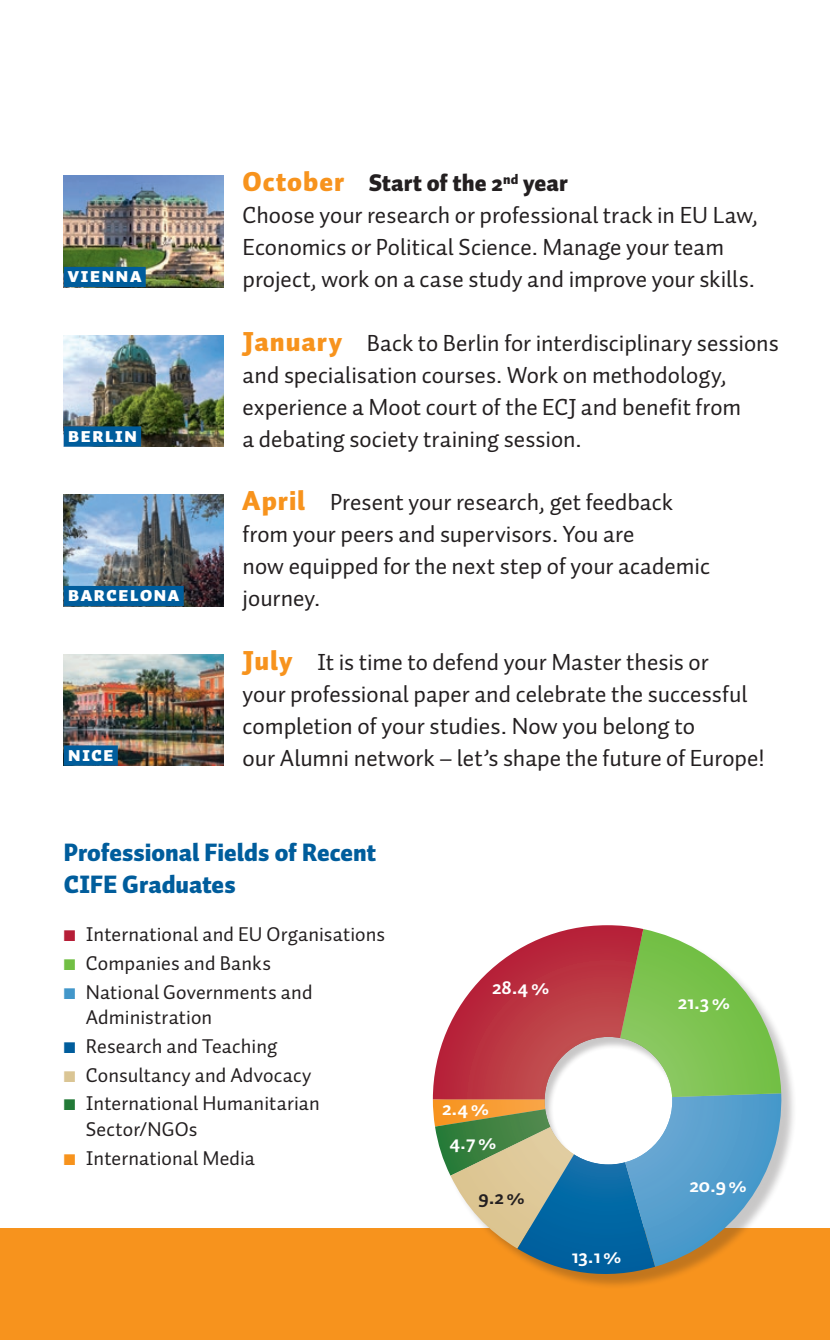
<style>
.page{position:relative;width:830px;height:1340px;background:#fff}
.page>*{position:absolute;margin:0;border:0;box-sizing:border-box;transform-origin:0 0}
.t1{font:900 24.75px/31.9px "Auto Pro";color:#005d9c}
.t2{font:23.62px/31.9px "Auto Pro";color:#231f20}
.t3{font:20.25px/25.4px "Auto Pro";letter-spacing:.005em;color:#231f20}
.t4{font:700 20.25px "Auto Pro";color:#fff}
.t5{font:20.25px "Auto Pro Black Small Caps";letter-spacing:.05em;color:#fff}
.t6{font:700 20.25px "Auto Pro";color:#231f20}
.s1{font-weight:900;font-size:27px;color:#f7931d}
.s2{font-weight:900}
.s3{color:#b61e37}
.s4{color:#71bf44}
.s5{color:#4297ca}
.s6{color:#005d9c}
.s7{color:#dac594}
.s8{color:#227a37}
.s9{color:#f7931d}
</style>
<div class="page">
<div style="left:0;top:1228px;width:829px;height:111px;background:#f7931d"></div>
<img style="left:64px;top:175px;width:159px;height:112px">
<div style="left:64px;top:267px;width:82px;height:20px;background:#005d9c"></div>
<img style="left:64px;top:335px;width:159px;height:111px">
<div style="left:64px;top:426px;width:77px;height:20px;background:#005d9c"></div>
<img style="left:64px;top:494px;width:159px;height:112px">
<div style="left:64px;top:586px;width:120px;height:20px;background:#005d9c"></div>
<img style="left:64px;top:654px;width:159px;height:111px">
<div style="left:64px;top:745px;width:54px;height:20px;background:#005d9c"></div>
<div style="left:435px;top:928px;width:361px;height:362px;background:#231f20;opacity:.25"></div>
<svg style="left:432px;top:925px;width:351px;height:355px"></svg>
<div style="left:540px;top:1033px;width:132px;height:133px;background:#231f20;opacity:.25"></div>
<p class="t5" style="left:68px;top:261px;width:75px">vienna</p>
<p class="t5" style="left:68px;top:420px;width:71px">berlin</p>
<p class="t5" style="left:68px;top:579px;width:113px">barcelona</p>
<p class="t5" style="left:68px;top:739px;width:47px">nice</p>
<p class="t2" style="left:242px;top:167px;width:517px"><span class="s1">October</span> <span class="s2">Start of the 2</span><sup>nd</sup> <span class="s2">year<br></span>Choose your research or professional track in EU Law, Economics or Political Science. Manage your team project, work on a case study and improve your skills.</p>
<p class="t2" style="left:242px;top:326px;width:537px"><span class="s1">January</span> Back to Berlin for interdisciplinary sessions and specialisation courses. Work on methodology, experience a Moot court of the ECJ and benefit from<br>a debating society training session.</p>
<p class="t2" style="left:242px;top:486px;width:469px"><span class="s1">April</span> Present your research, get feedback from your peers and supervisors. You are<br>now equipped for the next step of your academic journey.</p>
<p class="t2" style="left:242px;top:645px;width:523px"><span class="s1">July</span> It is time to defend your Master thesis or<br>your professional paper and celebrate the successful completion of your studies. Now you belong to<br>our Alumni network – let’s shape the future of Europe!</p>
<p class="t1" style="left:64px;top:836px;width:314px">Professional Fields of Recent<br>CIFE Graduates</p>
<p class="t3" style="left:64px;top:921px;width:323px"><span class="s3">■</span> International and EU Organisations</p>
<p class="t3" style="left:64px;top:949px;width:209px"><span class="s4">■</span> Companies and Banks</p>
<p class="t3" style="left:86px;top:978px;width:228px;text-indent:-22px"><span class="s5">■</span> National Governments and<br>Administration</p>
<p class="t3" style="left:64px;top:1032px;width:215px"><span class="s6">■</span> Research and Teaching</p>
<p class="t3" style="left:64px;top:1061px;width:249px"><span class="s7">■</span> Consultancy and Advocacy</p>
<p class="t3" style="left:86px;top:1090px;width:235px;text-indent:-22px"><span class="s8">■</span> International Humanitarian<br>Sector/NGOs</p>
<p class="t3" style="left:64px;top:1144px;width:192px"><span class="s9">■</span> International Media</p>
<p class="t4" style="left:492px;top:972px;width:59px">28.4%</p>
<p class="t4" style="left:442px;top:1093px;width:48px">2.4%</p>
<p class="t4" style="left:449px;top:1127px;width:48px">4.7%</p>
<p class="t6" style="left:478px;top:1182px;width:48px">9.2%</p>
<p class="t4" style="left:571px;top:1241px;width:51px">13.1%</p>
<p class="t4" style="left:677px;top:987px;width:54px">21.3%</p>
<p class="t4" style="left:689px;top:1170px;width:59px">20.9%</p>
</div>
